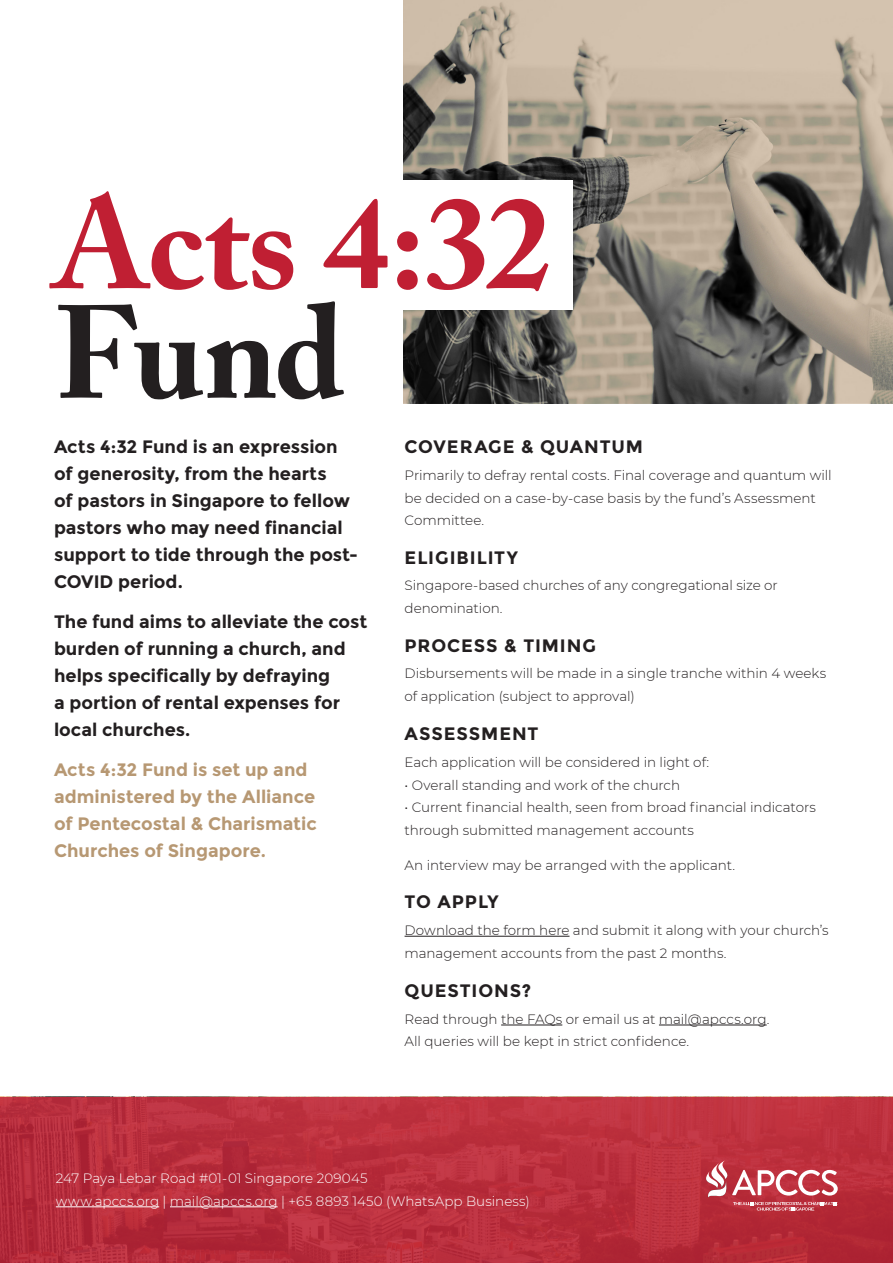
<style>
.page{position:relative;width:893px;height:1263px;background:#fff}
.page>*{position:absolute;margin:0;border:0;box-sizing:border-box;transform-origin:0 0}
.t1{font:700 130.5px/109.5px "Adobe Caslon Pro";letter-spacing:-.015em;color:#c01f33}
.t2{font:700 18px/27px "Montserrat";color:#231f20}
.t3{font:700 18px/27px "Montserrat";color:#b79873}
.t4{font:700 18px "Montserrat";letter-spacing:.05em;color:#231f20}
.t5{font:700 18px "Montserrat";letter-spacing:.055em;color:#231f20}
.t6{font:300 13.5px/22.5px "Montserrat";color:#231f20}
.t7{font:300 13.5px "Montserrat";color:#fff}
.s1{color:#231f20}
</style>
<div class="page">
<img style="left:403px;top:0;width:490px;height:404px">
<hr style="left:405px;top:936px;width:164px;height:1px;background:#231f20">
<hr style="left:501px;top:1025px;width:61px;height:1px;background:#231f20">
<hr style="left:659px;top:1025px;width:108px;height:1px;background:#231f20">
<svg style="left:0;top:1097px;width:893px;height:166px;background:#b92e3c"></svg>
<svg style="left:702px;top:1160px;width:136px;height:50px"></svg>
<div style="left:400px;top:181px;width:173px;height:129px;background:#fff"></div>
<hr style="left:56px;top:1206px;width:103px;height:1px;background:#fff">
<hr style="left:170px;top:1206px;width:108px;height:1px;background:#fff">
<p class="t1" style="left:54px;top:188px;width:498px">Acts 4:32<br><span class="s1">Fund</span></p>
<p class="t2" style="left:54px;top:433px;width:306px">Acts 4:32 Fund is an expression of generosity, from the hearts<br>of pastors in Singapore to fellow pastors who may need financial support to tide through the post-<br>COVID period.</p>
<p class="t2" style="left:54px;top:608px;width:315px">The fund aims to alleviate the cost burden of running a church, and helps specifically by defraying<br>a portion of rental expenses for local churches.</p>
<p class="t3" style="left:54px;top:756px;width:264px">Acts 4:32 Fund is set up and administered by the Alliance of Pentecostal &amp; Charismatic<br>Churches of Singapore.</p>
<p class="t4" style="left:405px;top:436px;width:240px">COVERAGE &amp; QUANTUM</p>
<p class="t6" style="left:405px;top:464px;width:429px">Primarily to defray rental costs. Final coverage and quantum will be decided on a case-by-case basis by the fund’s Assessment<br>Committee.</p>
<p class="t5" style="left:405px;top:547px;width:115px">ELIGIBILITY</p>
<p class="t6" style="left:405px;top:574px;width:375px">Singapore-based churches of any congregational size or denomination.</p>
<p class="t4" style="left:405px;top:634px;width:193px">PROCESS &amp; TIMING</p>
<p class="t6" style="left:405px;top:662px;width:423px">Disbursements will be made in a single tranche within 4 weeks of application (subject to approval)</p>
<p class="t4" style="left:405px;top:723px;width:135px">ASSESSMENT</p>
<p class="t6" style="left:405px;top:751px;width:306px">Each application will be considered in light of:</p>
<p class="t6" style="left:405px;top:773px;width:277px">• Overall standing and work of the church</p>
<p class="t6" style="left:405px;top:796px;width:413px">• Current financial health, seen from broad financial indicators through submitted management accounts</p>
<p class="t6" style="left:405px;top:853px;width:332px">An interview may be arranged with the applicant.</p>
<p class="t2" style="left:405px;top:889px;width:96px">TO APPLY</p>
<p class="t6" style="left:405px;top:919px;width:426px">Download the form here and submit it along with your church’s management accounts from the past 2 months.</p>
<p class="t4" style="left:405px;top:980px;width:128px">QUESTIONS?</p>
<p class="t6" style="left:405px;top:1007px;width:366px">Read through the FAQs or email us at mail@apccs.org.<br>All queries will be kept in strict confidence.</p>
<p class="t7" style="left:56px;top:1169px;width:313px">247 Paya Lebar Road #01-01 Singapore 209045</p>
<p class="t7" style="left:56px;top:1192px;width:475px">www.apccs.org | mail@apccs.org | +65 8893 1450 (WhatsApp Business)</p>
</div>
